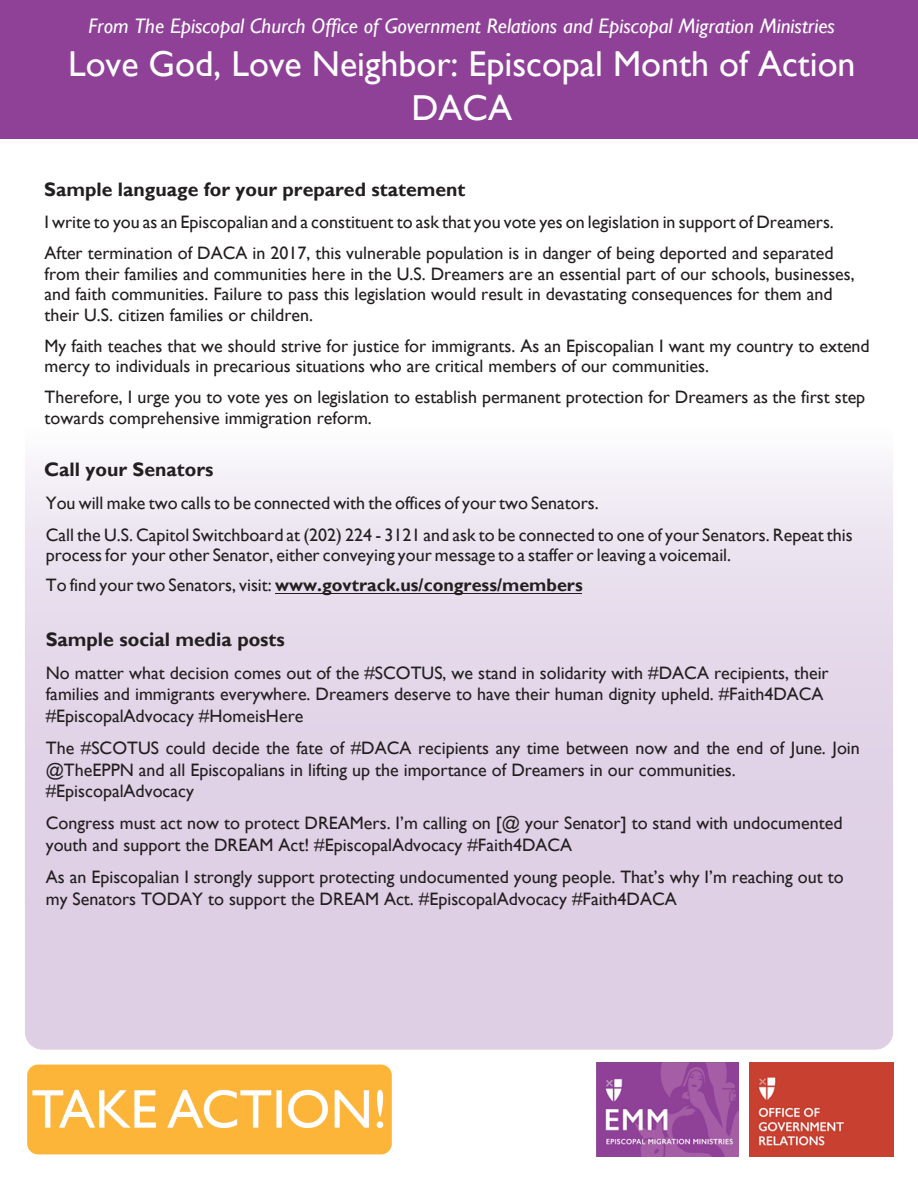
<style>
.page{position:relative;width:918px;height:1188px;background:#fff}
.page>*{position:absolute;margin:0;border:0;box-sizing:border-box;transform-origin:0 0}
.t1{font:36px/43.2px "Gill Sans";color:#fff;text-align:center}
.t2{font:italic 21px "Gill Sans";color:#fff}
.t3{font:700 19.5px "Gill Sans";color:#231f20}
.t4{font:18px/21.6px "Gill Sans";color:#231f20}
.s1{font-weight:700}
</style>
<div class="page">
<div style="left:0;top:0;width:918px;height:139px;background:#8f4198"></div>
<div style="left:25px;top:152px;width:868px;height:898px;background:linear-gradient(to bottom,#fff,#d7c4df);border-radius:18px"></div>
<img style="left:749px;top:1063px;width:144px;height:93px">
<img style="left:597px;top:1063px;width:142px;height:93px">
<img style="left:27px;top:1064px;width:365px;height:91px">
<hr style="left:275px;top:593px;width:307px;height:1px;background:#231f20">
<p class="t2" style="left:88px;top:14px;width:748px">From The Episcopal Church Office of Government Relations and Episcopal Migration Ministries</p>
<h1 class="t1" style="left:68px;top:43px;width:789px">Love God, Love Neighbor: Episcopal Month of Action<br>DACA</h1>
<p class="t3" style="left:44px;top:177px;width:423px">Sample language for your prepared statement</p>
<p class="t4" style="left:45px;top:207px;width:791px;line-height:30.9px">I write to you as an Episcopalian and a constituent to ask that you vote yes on legislation in support of Dreamers.<br>After termination of DACA in 2017, this vulnerable population is in danger of being deported and separated</p>
<p class="t4" style="left:45px;top:264px;width:812px;line-height:20.4px">from their families and communities here in the U.S. Dreamers are an essential part of our schools, businesses, and faith communities. Failure to pass this legislation would result in devastating consequences for them and their U.S. citizen families or children.</p>
<p class="t4" style="left:45px;top:336px;width:827px;line-height:20.4px">My faith teaches that we should strive for justice for immigrants. As an Episcopalian I want my country to extend mercy to individuals in precarious situations who are critical members of our communities.</p>
<p class="t4" style="left:45px;top:387px;width:822px;line-height:20.4px">Therefore, I urge you to vote yes on legislation to establish permanent protection for Dreamers as the first step towards comprehensive immigration reform.</p>
<p class="t3" style="left:44px;top:458px;width:171px">Call your Senators</p>
<p class="t4" style="left:46px;top:487px;width:808px;line-height:32.1px">You will make two calls to be connected with the offices of your two Senators.<br>Call the U.S. Capitol Switchboard at (202) 224 - 3121 and ask to be connected to one of your Senators. Repeat this</p>
<p class="t4" style="left:46px;top:540px;width:687px;line-height:30.3px">process for your other Senator, either conveying your message to a staffer or leaving a voicemail.<br>To find your two Senators, visit: <span class="s1">www.govtrack.us/congress/members</span></p>
<p class="t3" style="left:46px;top:628px;width:241px">Sample social media posts</p>
<p class="t4" style="left:46px;top:662px;width:784px">No matter what decision comes out of the #SCOTUS, we stand in solidarity with #DACA recipients, their families and immigrants everywhere. Dreamers deserve to have their human dignity upheld. #Faith4DACA #EpiscopalAdvocacy #HomeisHere</p>
<p class="t4" style="left:46px;top:737px;width:816px">The #SCOTUS could decide the fate of #DACA recipients any time between now and the end of June. Join @TheEPPN and all Episcopalians in lifting up the importance of Dreamers in our communities. #EpiscopalAdvocacy</p>
<p class="t4" style="left:46px;top:813px;width:798px">Congress must act now to protect DREAMers. I’m calling on [@ your Senator] to stand with undocumented youth and support the DREAM Act! #EpiscopalAdvocacy #Faith4DACA</p>
<p class="t4" style="left:46px;top:866px;width:799px">As an Episcopalian I strongly support protecting undocumented young people. That’s why I’m reaching out to my Senators TODAY to support the DREAM Act. #EpiscopalAdvocacy #Faith4DACA</p>
</div>
